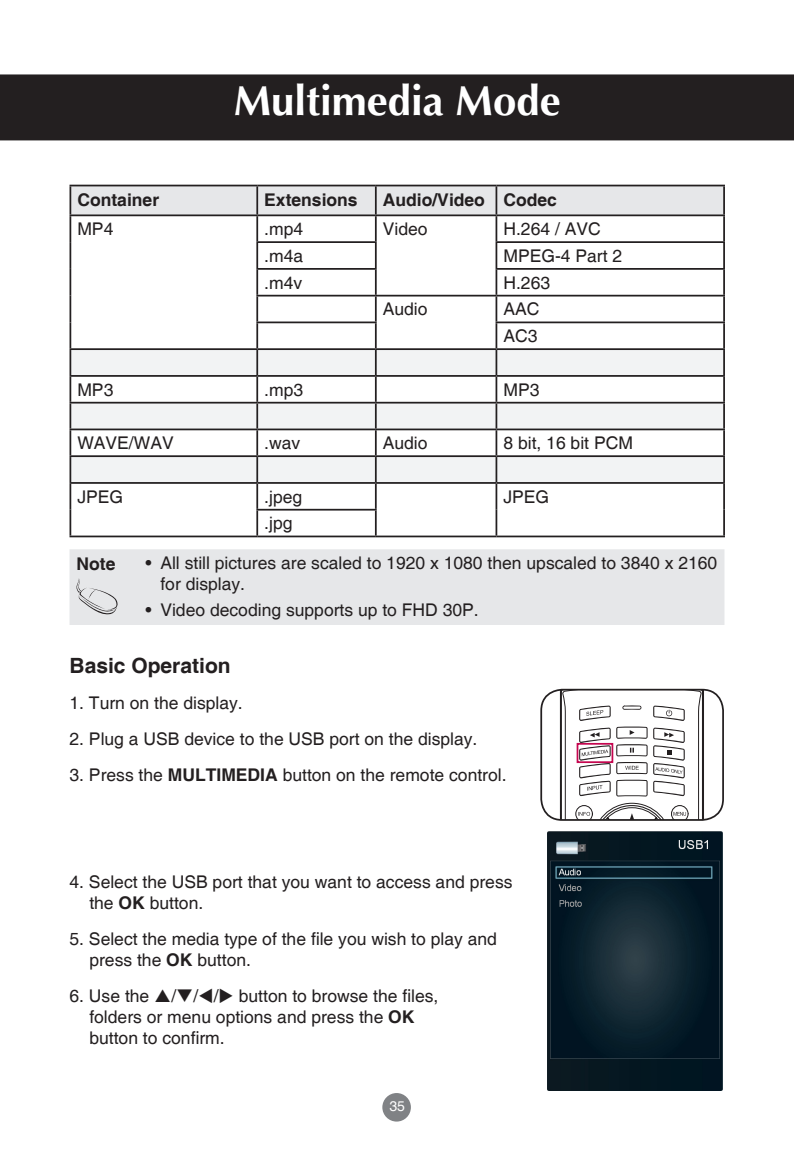
<style>
.page{position:relative;width:794px;height:1165px;background:#fff}
.page>*{position:absolute;margin:0;border:0;box-sizing:border-box;transform-origin:0 0}
.Header_1{font:700 42px "Optima LT Std";color:#fff}
.Body{font:700 21px "Helvetica";color:#231f20}
.Body-2{font:17.5px/21px "Helvetica";color:#231f20}
.Body_bullet{font:17.5px/21px "Helvetica";color:#231f20}
.Body-3{font:700 17.5px "Helvetica";color:#231f20}
.t1{font:14px "Helvetica";color:#fff}
.s1{font-weight:700}
</style>
<div class="page">
<div style="left:382px;top:1092px;width:29px;height:29px;background:#808285;border-radius:50%"></div>
<div style="left:1px;top:75px;width:792px;height:64px;background:#231f20"></div>
<div style="left:0;top:74px;width:793px;height:66px;border:2px solid #231f20"></div>
<hr style="left:69px;top:185px;width:188px;height:1px;background:#231f20">
<hr style="left:69px;top:186px;width:2px;height:28px;background:#231f20">
<hr style="left:69px;top:214px;width:188px;height:2px;background:#231f20">
<hr style="left:69px;top:216px;width:2px;height:26px;background:#231f20">
<hr style="left:69px;top:242px;width:2px;height:27px;background:#231f20">
<hr style="left:69px;top:269px;width:2px;height:26px;background:#231f20">
<hr style="left:69px;top:295px;width:2px;height:27px;background:#231f20">
<hr style="left:69px;top:322px;width:2px;height:26px;background:#231f20">
<hr style="left:69px;top:348px;width:188px;height:2px;background:#231f20">
<hr style="left:69px;top:350px;width:2px;height:25px;background:#231f20">
<hr style="left:69px;top:375px;width:188px;height:2px;background:#231f20">
<hr style="left:69px;top:377px;width:2px;height:25px;background:#231f20">
<hr style="left:69px;top:402px;width:188px;height:1px;background:#231f20">
<hr style="left:69px;top:403px;width:2px;height:25px;background:#231f20">
<hr style="left:69px;top:428px;width:188px;height:2px;background:#231f20">
<hr style="left:69px;top:430px;width:2px;height:25px;background:#231f20">
<hr style="left:69px;top:455px;width:188px;height:2px;background:#231f20">
<hr style="left:69px;top:457px;width:2px;height:25px;background:#231f20">
<hr style="left:69px;top:482px;width:188px;height:2px;background:#231f20">
<hr style="left:69px;top:484px;width:2px;height:25px;background:#231f20">
<hr style="left:69px;top:509px;width:2px;height:26px;background:#231f20">
<svg style="left:70px;top:185px;width:654px;height:350px"></svg>
<hr style="left:69px;top:535px;width:188px;height:2px;background:#231f20">
<hr style="left:257px;top:535px;width:118px;height:2px;background:#231f20">
<hr style="left:375px;top:535px;width:121px;height:2px;background:#231f20">
<hr style="left:496px;top:535px;width:228px;height:2px;background:#231f20">
<div style="left:69px;top:549px;width:655px;height:76px;background:#e6e7e9"></div>
<svg style="left:76px;top:578px;width:41px;height:36px"></svg>
<img style="left:547px;top:831px;width:175px;height:259px">
<svg style="left:559px;top:691px;width:144px;height:126px"></svg>
<div style="left:540px;top:688px;width:183px;height:132px;border:2px solid #231f20;border-radius:21px"></div>
<div style="left:576px;top:742px;width:37px;height:21px;border:2px solid #c50750"></div>
<p class="Header_1" style="left:233px;top:76px;width:328px">Multimedia Mode</p>
<p class="Body-3" style="left:77px;top:189px;width:83px">Container</p>
<p class="Body-3" style="left:264px;top:189px;width:95px">Extensions</p>
<p class="Body-3" style="left:382px;top:189px;width:104px">Audio/Video</p>
<p class="Body-3" style="left:503px;top:189px;width:55px">Codec</p>
<p class="Body-2" style="left:77px;top:219px;width:37px">MP4</p>
<p class="Body-2" style="left:264px;top:219px;width:40px">.mp4</p>
<p class="Body-2" style="left:382px;top:219px;width:46px">Video</p>
<p class="Body-2" style="left:503px;top:219px;width:99px">H.264 / AVC</p>
<p class="Body-2" style="left:264px;top:246px;width:40px">.m4a</p>
<p class="Body-2" style="left:503px;top:246px;width:120px">MPEG-4 Part 2</p>
<p class="Body-2" style="left:264px;top:272px;width:39px">.m4v</p>
<p class="Body-2" style="left:503px;top:272px;width:48px">H.263</p>
<p class="Body-2" style="left:382px;top:299px;width:46px">Audio</p>
<p class="Body-2" style="left:503px;top:299px;width:37px">AAC</p>
<p class="Body-2" style="left:503px;top:326px;width:36px">AC3</p>
<p class="Body-2" style="left:77px;top:379px;width:37px">MP3</p>
<p class="Body-2" style="left:264px;top:379px;width:40px">.mp3</p>
<p class="Body-2" style="left:503px;top:379px;width:37px">MP3</p>
<p class="Body-2" style="left:77px;top:433px;width:98px">WAVE/WAV</p>
<p class="Body-2" style="left:264px;top:433px;width:37px">.wav</p>
<p class="Body-2" style="left:382px;top:433px;width:46px">Audio</p>
<p class="Body-2" style="left:503px;top:433px;width:131px">8 bit, 16 bit PCM</p>
<p class="Body-2" style="left:77px;top:486px;width:47px">JPEG</p>
<p class="Body-2" style="left:264px;top:486px;width:39px">.jpeg</p>
<p class="Body-2" style="left:503px;top:486px;width:47px">JPEG</p>
<p class="Body-2" style="left:264px;top:513px;width:30px">.jpg</p>
<p class="Body-3" style="left:76px;top:553px;width:40px">Note</p>
<p class="Body_bullet" style="left:160px;top:553px;width:558px;text-indent:-15px">• All still pictures are scaled to 1920 x 1080 then upscaled to 3840 x 2160 for display.</p>
<p class="Body_bullet" style="left:145px;top:600px;width:334px">• Video decoding supports up to FHD 30P.</p>
<p class="Body" style="left:69px;top:652px;width:163px">Basic Operation</p>
<p class="Body-2" style="left:69px;top:692px;width:175px">1. Turn on the display.</p>
<p class="Body-2" style="left:69px;top:728px;width:409px">2. Plug a USB device to the USB port on the display.</p>
<p class="Body-2" style="left:69px;top:764px;width:438px">3. Press the <span class="s1">MULTIMEDIA</span> button on the remote control.</p>
<p class="Body-2" style="left:89px;top:872px;width:424px;text-indent:-20px">4. Select the USB port that you want to access and press the <span class="s1">OK</span> button.</p>
<p class="Body-2" style="left:89px;top:929px;width:409px;text-indent:-20px">5. Select the media type of the file you wish to play and press the <span class="s1">OK</span> button.</p>
<p class="Body-2" style="left:69px;top:986px;width:81px">6. Use the</p>
<p class="Body-2" style="left:89px;top:986px;width:350px;text-indent:82px">/❑/▼/◆ button to browse the files, folders or menu options and press the <span class="s1">OK </span>button to confirm.</p>
<p class="t1" style="left:389px;top:1098px;width:17px">35</p>
</div>
